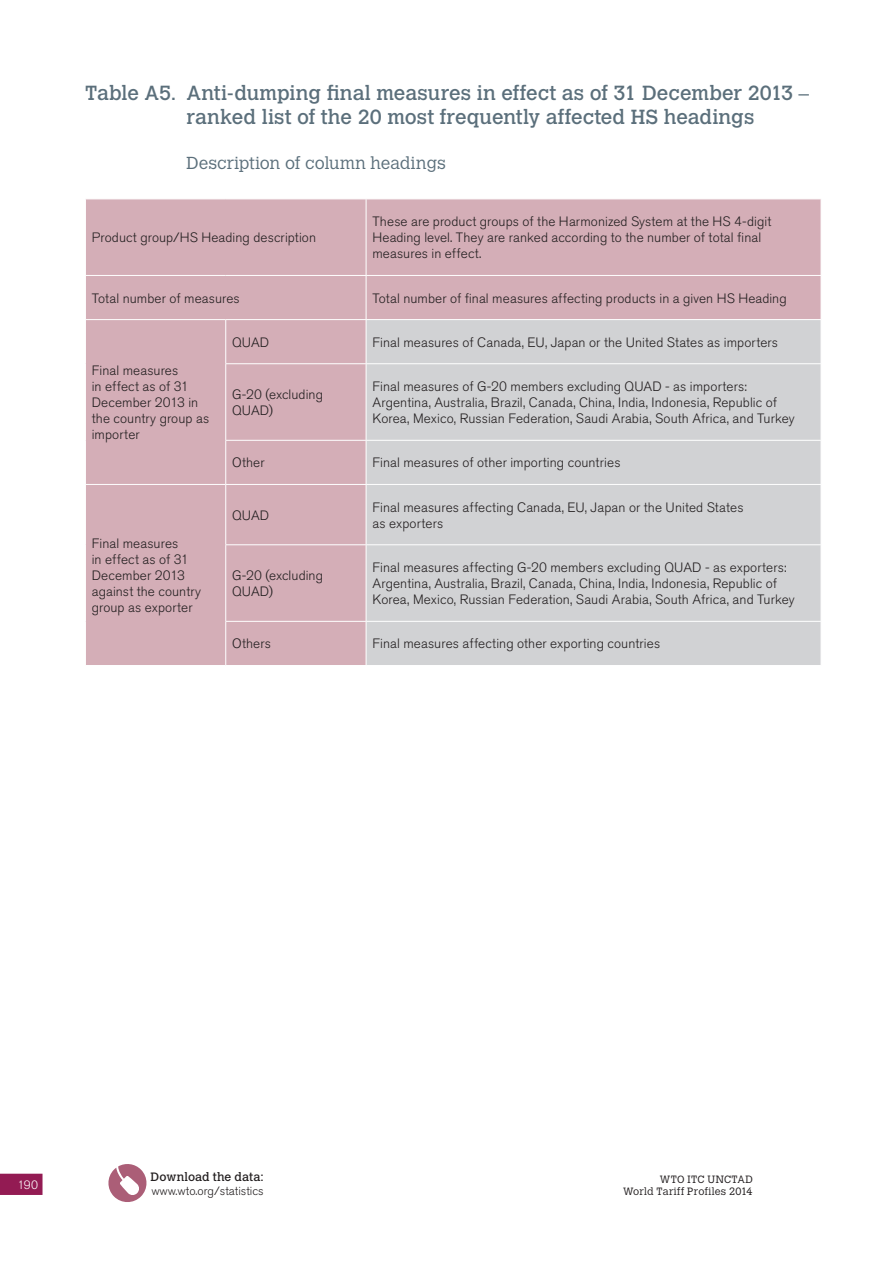
<style>
.page{position:relative;width:893px;height:1263px;background:#fff}
.page>*{position:absolute;margin:0;border:0;box-sizing:border-box;transform-origin:0 0}
.t1{font:20.25px/24.3px "Calvert MT Std";color:#5b6f7b}
.t2{font:300 17.25px "Calvert MT Std";letter-spacing:.005em;color:#5b6f7b}
.t3{font:300 13.5px/16.2px "Akzidenz Grotesk BE";letter-spacing:.01em;color:#231f20}
.t4{font:300 12px/14.2px "Akzidenz Grotesk BE";color:#231f20}
.t5{font:300 12px "Akzidenz Grotesk BE";color:#fff}
.t6{font:300 10.5px/12px "Calvert MT Std";letter-spacing:.025em;color:#231f20;text-align:right}
.s1{font-family:"Calvert MT Std";font-weight:400}
</style>
<div class="page">
<svg style="left:0;top:1174px;width:43px;height:21px"></svg>
<svg style="left:108px;top:1164px;width:39px;height:38px"></svg>
<div style="left:86px;top:200px;width:280px;height:465px;background:#d4aeb7"></div>
<div style="left:367px;top:200px;width:454px;height:119px;background:#d4aeb7"></div>
<div style="left:367px;top:320px;width:454px;height:345px;background:#d1d2d4"></div>
<hr style="left:366px;top:275px;width:455px;height:1px;background:#fff">
<hr style="left:366px;top:440px;width:455px;height:1px;background:#fff">
<hr style="left:366px;top:484px;width:455px;height:1px;background:#fff">
<hr style="left:366px;top:544px;width:455px;height:1px;background:#fff">
<hr style="left:366px;top:621px;width:455px;height:1px;background:#fff">
<hr style="left:225px;top:363px;width:141px;height:1px;background:#fff">
<hr style="left:225px;top:440px;width:141px;height:1px;background:#fff">
<hr style="left:226px;top:484px;width:140px;height:1px;background:#fff">
<hr style="left:225px;top:544px;width:141px;height:1px;background:#fff">
<hr style="left:225px;top:621px;width:141px;height:1px;background:#fff">
<hr style="left:226px;top:319px;width:140px;height:1px;background:#fff">
<hr style="left:366px;top:363px;width:455px;height:1px;background:#fff">
<hr style="left:85px;top:275px;width:141px;height:1px;background:#fff">
<hr style="left:226px;top:275px;width:140px;height:1px;background:#fff">
<hr style="left:85px;top:319px;width:141px;height:1px;background:#fff">
<hr style="left:225px;top:320px;width:1px;height:43px;background:#fff">
<hr style="left:225px;top:364px;width:1px;height:76px;background:#fff">
<hr style="left:225px;top:441px;width:1px;height:43px;background:#fff">
<hr style="left:85px;top:484px;width:141px;height:1px;background:#fff">
<hr style="left:225px;top:485px;width:1px;height:59px;background:#fff">
<hr style="left:225px;top:545px;width:1px;height:76px;background:#fff">
<hr style="left:225px;top:622px;width:1px;height:43px;background:#fff">
<p class="t1" style="left:187px;top:81px;width:624px;text-indent:-102px">Table A5. Anti-dumping final measures in effect as of 31 December 2013 – ranked list of the 20 most frequently affected HS headings</p>
<p class="t2" style="left:187px;top:154px;width:261px">Description of column headings</p>
<p class="t3" style="left:92px;top:230px;width:226px">Product group/HS Heading description</p>
<p class="t3" style="left:372px;top:214px;width:400px">These are product groups of the Harmonized System at the HS 4-digit<br>Heading level. They are ranked according to the number of total final measures in effect.</p>
<p class="t3" style="left:92px;top:290px;width:150px">Total number of measures</p>
<p class="t3" style="left:372px;top:290px;width:416px">Total number of final measures affecting products in a given HS Heading</p>
<p class="t3" style="left:92px;top:362px;width:119px">Final measures<br>in effect as of 31<br>December 2013 in the country group as importer</p>
<p class="t3" style="left:92px;top:535px;width:111px">Final measures<br>in effect as of 31<br>December 2013 against the country group as exporter</p>
<p class="t3" style="left:232px;top:334px;width:39px">QUAD</p>
<p class="t3" style="left:372px;top:334px;width:407px">Final measures of Canada, EU, Japan or the United States as importers</p>
<p class="t3" style="left:232px;top:386px;width:92px">G-20 (excluding<br>QUAD)</p>
<p class="t3" style="left:372px;top:378px;width:424px">Final measures of G-20 members excluding QUAD - as importers:<br>Argentina, Australia, Brazil, Canada, China, India, Indonesia, Republic of<br>Korea, Mexico, Russian Federation, Saudi Arabia, South Africa, and Turkey</p>
<p class="t3" style="left:232px;top:455px;width:34px">Other</p>
<p class="t3" style="left:372px;top:455px;width:250px">Final measures of other importing countries</p>
<p class="t3" style="left:232px;top:507px;width:39px">QUAD</p>
<p class="t3" style="left:372px;top:499px;width:373px">Final measures affecting Canada, EU, Japan or the United States as exporters</p>
<p class="t3" style="left:232px;top:567px;width:92px">G-20 (excluding<br>QUAD)</p>
<p class="t3" style="left:372px;top:559px;width:424px">Final measures affecting G-20 members excluding QUAD - as exporters:<br>Argentina, Australia, Brazil, Canada, China, India, Indonesia, Republic of<br>Korea, Mexico, Russian Federation, Saudi Arabia, South Africa, and Turkey</p>
<p class="t3" style="left:232px;top:636px;width:40px">Others</p>
<p class="t3" style="left:372px;top:636px;width:289px">Final measures affecting other exporting countries</p>
<p class="t5" style="left:18px;top:1178px;width:22px">190</p>
<p class="t4" style="left:151px;top:1169px;width:114px"><span class="s1">Download the data: </span>www.wto.org/statistics</p>
<p class="t6" style="left:623px;top:1173px;width:131px">WTO ITC UNCTAD<br>World Tariff Profiles 2014</p>
</div>
